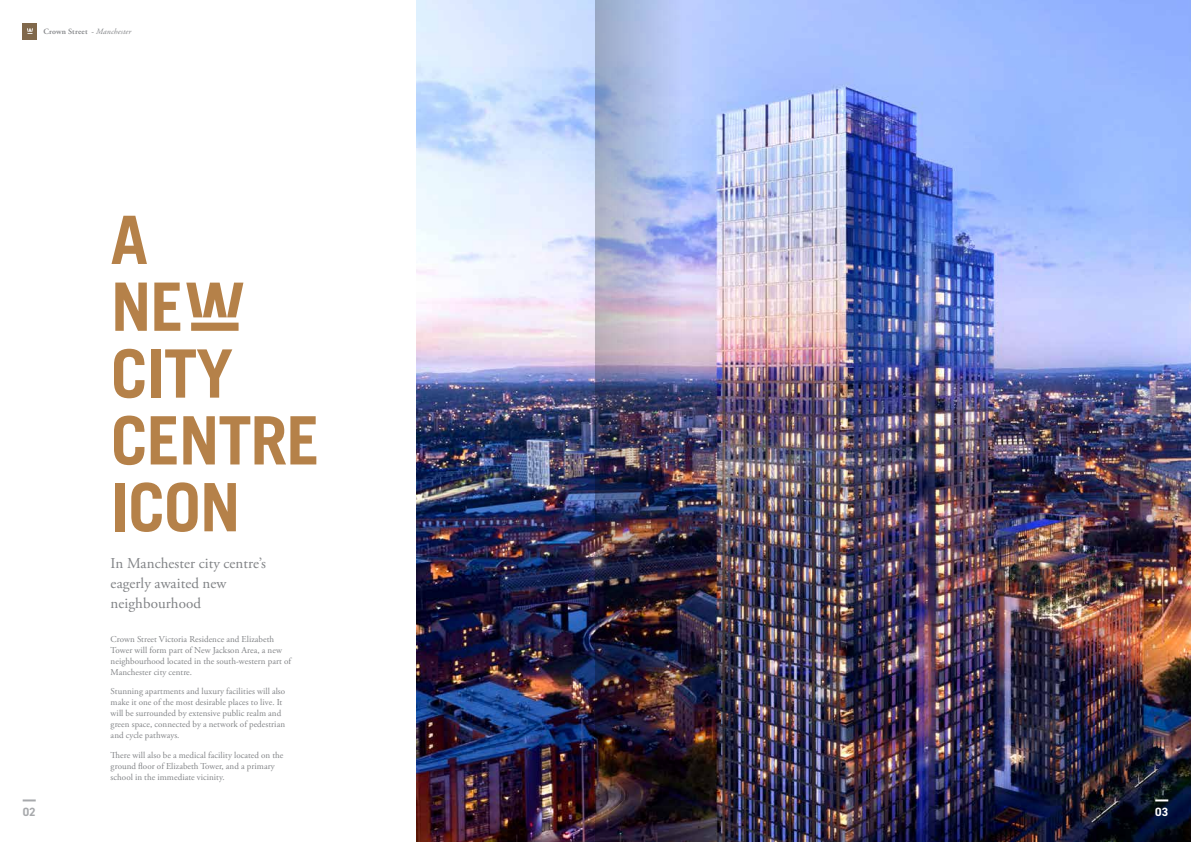
<style>
.page{position:relative;width:1191px;height:842px;background:#fff}
.page>*{position:absolute;margin:0;border:0;box-sizing:border-box;transform-origin:0 0}
.t1{font:700 66.8px/66.8px "Trade Gothic";letter-spacing:-.02em;color:#b58149}
.t2{font:15px/20px "Adobe Garamond Pro";letter-spacing:.005em;color:#808285}
.t3{font:700 12px "DIN2014";color:#a7a9ac}
.t4{font:700 12px "DIN2014";color:#fff}
.t5{font:9px/11px "Adobe Garamond Pro";letter-spacing:.005em;color:#808285}
.t6{font:600 8px "Adobe Garamond Pro";letter-spacing:.02em;color:#808285}
.s1{font-weight:400;font-style:italic}
</style>
<div class="page">
<svg style="left:191px;top:323px;width:47px;height:8px"></svg>
<svg style="left:186px;top:283px;width:57px;height:34px"></svg>
<img style="left:417px;top:0;width:774px;height:842px">
<div style="left:23px;top:23px;width:14px;height:16px;background:#80684b"></div>
<svg style="left:27px;top:28px;width:6px;height:6px"></svg>
<svg style="left:23px;top:799px;width:13px;height:2px"></svg>
<svg style="left:1155px;top:799px;width:13px;height:2px"></svg>
<img style="left:595px;top:0;width:87px;height:842px">
<p class="t6" style="left:43px;top:27px;width:89px">Crown Street - <span class="s1">Manchester</span></p>
<h1 class="t1" style="left:111px;top:206px;width:210px">A<br>NE<br>CITY<br>CENTRE<br>ICON</h1>
<h2 class="t2" style="left:111px;top:554px;width:157px">In Manchester city centre’s eagerly awaited new neighbourhood</h2>
<p class="t5" style="left:111px;top:634px;width:182px">Crown Street Victoria Residence and Elizabeth Tower will form part of New Jackson Area, a new neighbourhood located in the south-western part of Manchester city centre.</p>
<p class="t5" style="left:111px;top:686px;width:176px">Stunning apartments and luxury facilities will also make it one of the most desirable places to live. It will be surrounded by extensive public realm and green space, connected by a network of pedestrian and cycle pathways.</p>
<p class="t5" style="left:111px;top:750px;width:174px">There will also be a medical facility located on the ground floor of Elizabeth Tower, and a primary school in the immediate vicinity.</p>
<h3 class="t3" style="left:23px;top:804px;width:14px">02</h3>
<h3 class="t4" style="left:1155px;top:804px;width:14px">03</h3>
</div>
